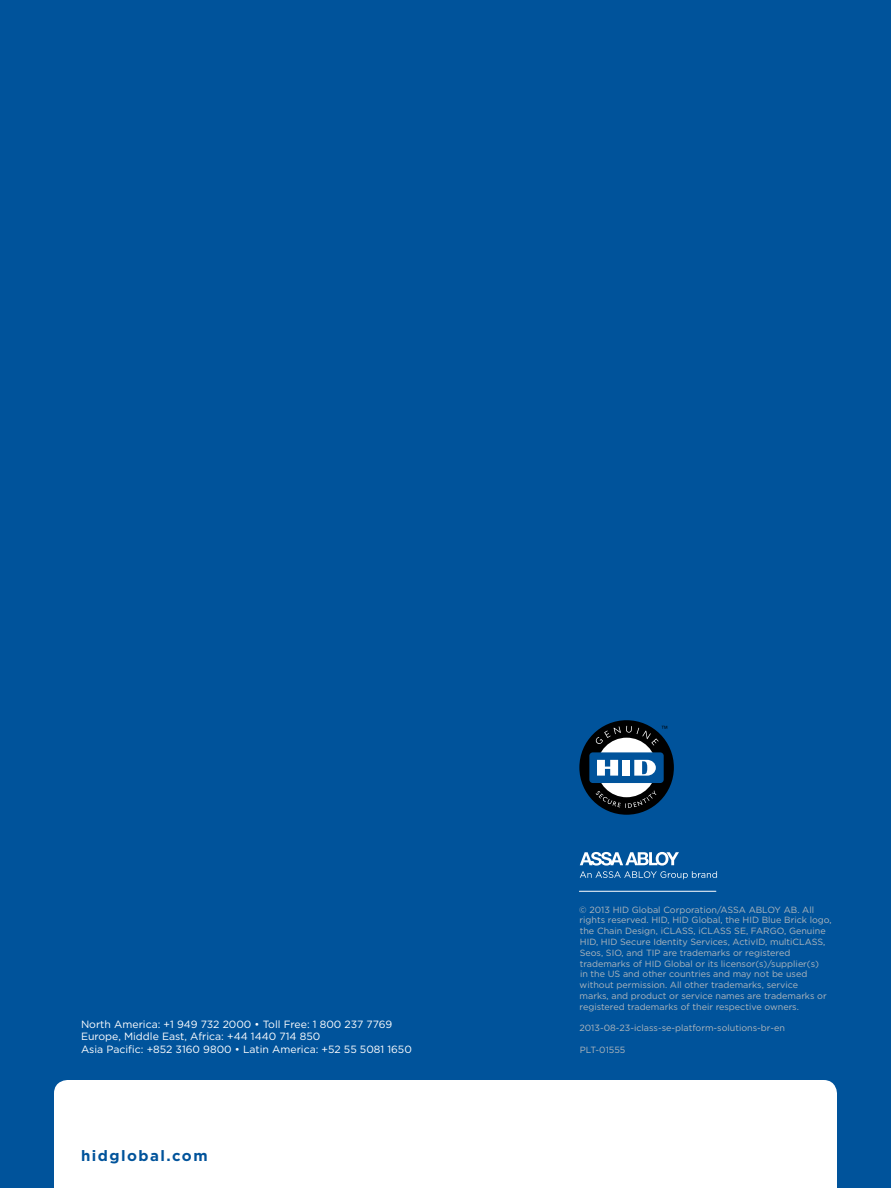
<style>
.page{position:relative;width:891px;height:1188px;background:#00539b}
.page>*{position:absolute;margin:0;border:0;box-sizing:border-box;transform-origin:0 0}
.t1{font:700 15px "Gotham";letter-spacing:.1em;color:#00539b}
.t2{font:10.5px/12.6px "Gotham";color:#fff}
.t3{font:9px/10.8px "Gotham";color:#b1b7bc}
</style>
<div class="page">
<div style="left:54px;top:1080px;width:783px;height:108px;background:#fff"></div>
<hr style="left:579px;top:891px;width:137px;height:1px;background:#fff">
<svg style="left:579px;top:720px;width:95px;height:95px"></svg>
<svg style="left:580px;top:852px;width:137px;height:27px"></svg>
<p class="t2" style="left:81px;top:1018px;width:332px">North America: +1 949 732 2000 • Toll Free: 1 800 237 7769<br>Europe, Middle East, Africa: +44 1440 714 850<br>Asia Pacific: +852 3160 9800 • Latin America: +52 55 5081 1650</p>
<p class="t1" style="left:81px;top:1146px;width:128px">hidglobal.com</p>
<p class="t3" style="left:579px;top:904px;width:254px">© 2013 HID Global Corporation/ASSA ABLOY AB. All rights reserved. HID, HID Global, the HID Blue Brick logo, the Chain Design, iCLASS, iCLASS SE, FARGO, Genuine HID, HID Secure Identity Services, ActivID, multiCLASS, Seos, SIO, and TIP are trademarks or registered trademarks of HID Global or its licensor(s)/supplier(s)<br>in the US and other countries and may not be used without permission. All other trademarks, service<br>marks, and product or service names are trademarks or registered trademarks of their respective owners.</p>
<p class="t3" style="left:580px;top:1023px;width:207px">2013-08-23-iclass-se-platform-solutions-br-en</p>
<p class="t3" style="left:580px;top:1044px;width:47px">PLT-01555</p>
</div>
